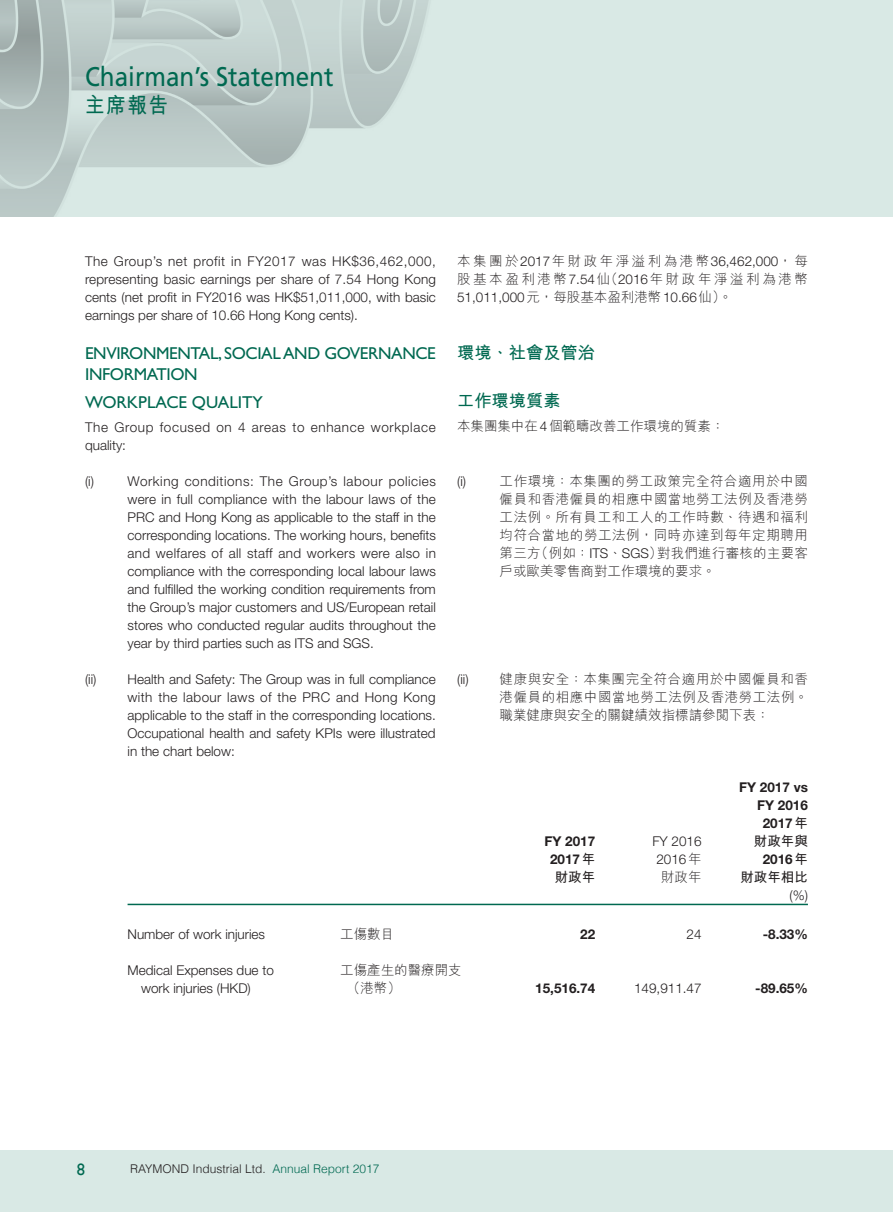
<style>
.page{position:relative;width:893px;height:1212px;background:#fff}
.page>*{position:absolute;margin:0;border:0;box-sizing:border-box;transform-origin:0 0}
.E_Heading{font:27px "Frutiger LT Std";color:#006951;scale:.9 1}
.C_Heading{font:700 21.75px "M Hei HK";color:#006951;scale:.9 1}
.Subhead_1_e{font:17.25px/21px "Gill Sans Std";letter-spacing:-.02em;color:#006951}
.Subhead_1_e-2{font:17.25px "Gill Sans Std";color:#006951}
.Subhead_1_c{font:700 17.25px "M Hei HK";color:#006951}
.t1{font:16.5px "Gill Sans";color:#006951}
.body_e{font:300 13.5px/18px "Helvetica Neue LT Std";color:#231f20;text-align:justify}
.body_c{font:300 13.5px/18px "M Hei HK";letter-spacing:.04em;color:#231f20;text-align:justify}
.Table_2_Colume{font:300 13.5px "Helvetica Neue LT Std";color:#231f20}
.Table_2_Colume-2{font:700 13.5px "Helvetica Neue LT Std";color:#231f20}
.body_e-2{font:300 13.5px/18px "Helvetica Neue LT Std";letter-spacing:.05em;color:#231f20}
.Table_2_Colume-3{font:300 13.5px "M Hei HK";color:#231f20}
.body_c-2{font:300 13.5px "M Hei HK";color:#231f20}
.Table_2_Colume-4{font:700 13.5px "M Hei HK";color:#231f20}
.body_c-3{font:300 13.5px "Helvetica Neue LT Std";color:#231f20}
.t2{font:300 12px "Helvetica";color:#231f20}
.t3{font:300 12px "Helvetica";color:#006951}
.s1{font-family:"Helvetica Neue LT Std"}
.s2{font-family:"M Hei HK"}
</style>
<div class="page">
<svg style="left:0;top:0;width:892px;height:217px;background:#ceddda"></svg>
<div style="left:0;top:1150px;width:892px;height:62px;background:#d9e9e5"></div>
<hr style="left:128px;top:904px;width:680px;height:1px;background:#006951">
<p class="E_Heading" style="left:85px;top:61px;width:278px">Chairman’s Statement</p>
<p class="C_Heading" style="left:85px;top:89px;width:94px">主席報告</p>
<p class="body_e" style="left:85px;top:252px;width:352px">The Group’s net profit in FY2017 was HK$36,462,000, representing basic earnings per share of 7.54 Hong Kong cents (net profit in FY2016 was HK$51,011,000, with basic earnings per share of 10.66 Hong Kong cents).</p>
<p class="Subhead_1_e" style="left:85px;top:343px;width:352px">ENVIRONMENTAL, SOCIAL AND GOVERNANCE<br>INFORMATION</p>
<p class="Subhead_1_e-2" style="left:85px;top:392px;width:180px">WORKPLACE QUALITY</p>
<p class="body_e-2" style="left:85px;top:418px;width:352px">The Group focused on 4 areas to enhance workplace quality:</p>
<p class="body_e" style="left:85px;top:472px;width:11px">(i)</p>
<p class="body_e" style="left:128px;top:472px;width:310px">Working conditions: The Group’s labour policies were in full compliance with the labour laws of the PRC and Hong Kong as applicable to the staff in the corresponding locations. The working hours, benefits and welfares of all staff and workers were also in compliance with the corresponding local labour laws and fulfilled the working condition requirements from the Group’s major customers and US/European retail stores who conducted regular audits throughout the year by third parties such as ITS and SGS.</p>
<p class="body_e" style="left:128px;top:670px;width:310px;text-indent:-43px">(ii) Health and Safety: The Group was in full compliance with the labour laws of the PRC and Hong Kong applicable to the staff in the corresponding locations.<br>Occupational health and safety KPIs were illustrated in the chart below:</p>
<p class="body_c" style="left:457px;top:252px;width:352px">本集團於<span class="s1">2017</span>年財政年淨溢利為港幣<span class="s1">36,462,000</span>，每股基本盈利港幣<span class="s1">7.54</span>仙（<span class="s1">2016</span>年財政年淨溢利為港幣<span class="s1">51,011,000</span>元，每股基本盈利港幣<span class="s1">10.66</span>仙）。</p>
<p class="Subhead_1_c" style="left:457px;top:340px;width:139px">環境、社會及管治</p>
<p class="Subhead_1_c" style="left:457px;top:389px;width:105px">工作環境質素</p>
<p class="body_c-2" style="left:457px;top:420px;width:269px">本集團集中在<span class="s1">4</span>個範疇改善工作環境的質素：</p>
<p class="body_c-3" style="left:457px;top:472px;width:11px">(i)</p>
<p class="body_c" style="left:500px;top:471px;width:310px">工作環境：本集團的勞工政策完全符合適用於中國僱員和香港僱員的相應中國當地勞工法例及香港勞工法例。所有員工和工人的工作時數、待遇和福利均符合當地的勞工法例，同時亦達到每年定期聘用第三方（例如：<span class="s1">ITS</span>、<span class="s1">SGS</span>）對我們進行審核的主要客戶或歐美零售商對工作環境的要求。</p>
<p class="body_c" style="left:500px;top:669px;width:310px;text-indent:-43px"><span class="s1">(ii)</span> 健康與安全：本集團完全符合適用於中國僱員和香港僱員的相應中國當地勞工法例及香港勞工法例。職業健康與安全的關鍵績效指標請參閱下表：</p>
<p class="Table_2_Colume-2" style="left:739px;top:778px;width:70px">FY 2017 vs</p>
<p class="Table_2_Colume-2" style="left:757px;top:796px;width:52px">FY 2016</p>
<p class="Table_2_Colume-2" style="left:763px;top:814px;width:47px">2017<span class="s2">年</span></p>
<p class="Table_2_Colume-2" style="left:544px;top:832px;width:52px">FY 2017</p>
<p class="Table_2_Colume" style="left:652px;top:832px;width:51px">FY 2016</p>
<p class="Table_2_Colume-4" style="left:754px;top:831px;width:56px">財政年與</p>
<p class="Table_2_Colume-2" style="left:550px;top:850px;width:47px">2017<span class="s2">年</span></p>
<p class="Table_2_Colume" style="left:656px;top:850px;width:47px">2016<span class="s2">年</span></p>
<p class="Table_2_Colume-2" style="left:763px;top:850px;width:47px">2016<span class="s2">年</span></p>
<p class="Table_2_Colume-4" style="left:555px;top:867px;width:42px">財政年</p>
<p class="Table_2_Colume-3" style="left:661px;top:870px;width:42px">財政年</p>
<p class="Table_2_Colume-4" style="left:740px;top:867px;width:69px">財政年相比</p>
<p class="Table_2_Colume" style="left:789px;top:886px;width:20px">(%)</p>
<p class="Table_2_Colume" style="left:128px;top:925px;width:139px">Number of work injuries</p>
<p class="Table_2_Colume-3" style="left:340px;top:927px;width:56px">工傷數目</p>
<p class="Table_2_Colume-2" style="left:580px;top:925px;width:17px">22</p>
<p class="Table_2_Colume" style="left:687px;top:925px;width:17px">24</p>
<p class="Table_2_Colume-2" style="left:763px;top:925px;width:47px">-8.33%</p>
<p class="Table_2_Colume" style="left:128px;top:961px;width:148px">Medical Expenses due to</p>
<p class="Table_2_Colume-3" style="left:340px;top:963px;width:123px">工傷產生的醫療開支</p>
<p class="Table_2_Colume" style="left:141px;top:979px;width:111px">work injuries (HKD)</p>
<p class="Table_2_Colume-3" style="left:347px;top:981px;width:55px">（港幣）</p>
<p class="Table_2_Colume-2" style="left:535px;top:979px;width:62px">15,516.74</p>
<p class="Table_2_Colume" style="left:634px;top:979px;width:69px">149,911.47</p>
<p class="Table_2_Colume-2" style="left:755px;top:979px;width:54px">-89.65%</p>
<p class="t1" style="left:77px;top:1159px;width:10px">8</p>
<p class="t2" style="left:130px;top:1159px;width:137px">RAYMOND Industrial Ltd.</p>
<p class="t3" style="left:273px;top:1159px;width:108px">Annual Report 2017</p>
</div>
